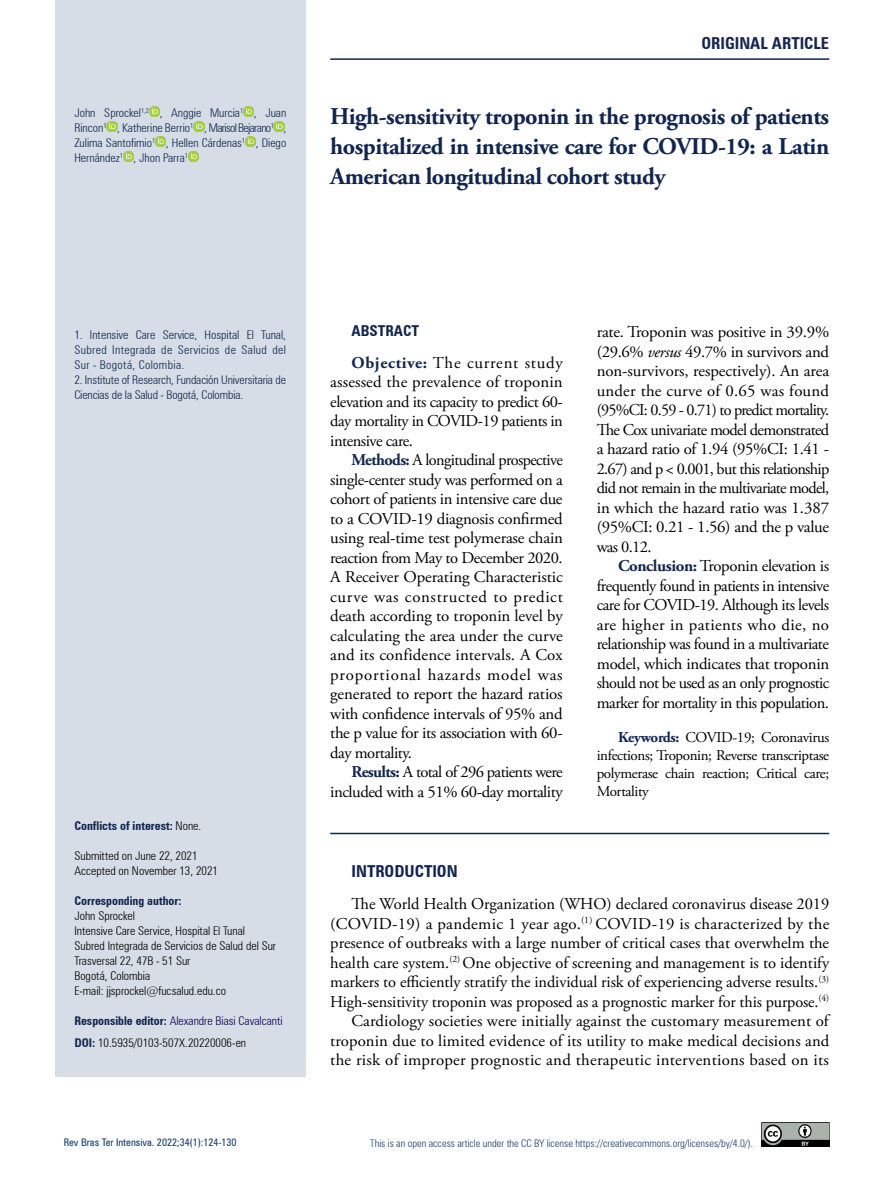
<style>
.page{position:relative;width:893px;height:1191px;background:#fff}
.page>*{position:absolute;margin:0;border:0;box-sizing:border-box;transform-origin:0 0}
.t1{font:700 24px/30px "Adobe Garamond Pro";letter-spacing:-.02em;color:#12254f;text-align:justify}
.t2{font:16.5px/19.5px "Adobe Garamond Pro";color:#000;text-align:justify}
.t3{font:16.5px/19.5px "Adobe Garamond Pro";letter-spacing:-.03em;color:#000;text-align:right}
.t4{font:700 condensed 16.5px "Zurich BT";color:#18254e}
.t5{font:700 condensed 16.5px "Zurich BT";color:#12254f}
.t6{font:15px/18px "Adobe Garamond Pro";letter-spacing:-.025em;color:#000;text-align:justify}
.t7{font:700 condensed 15px "Zurich BT";color:#12254f}
.t8{font:300 condensed 12px/15px "Zurich BT";color:#12254f;text-align:justify}
.t9{font:300 condensed 12px/15px "Zurich BT";color:#000}
.t10{font:700 condensed 12px "Zurich BT";color:#12254f}
.t11{font:300 condensed 12px "Zurich BT";color:#0f004f}
.t12{font:300 condensed 10.5px "Zurich BT";color:#163f6d}
.t13{font:condensed 10.5px "Zurich BT";color:#163f6d}
.s1{font-weight:300;color:#000}
.s2{font-weight:700;color:#12254f}
.s3{font-style:italic}
</style>
<div class="page">
<div style="left:55px;top:0;width:250px;height:1076px;background:#d5dce6"></div>
<svg style="left:149px;top:106px;width:11px;height:11px"></svg>
<svg style="left:243px;top:106px;width:11px;height:11px"></svg>
<svg style="left:107px;top:121px;width:10px;height:11px"></svg>
<svg style="left:193px;top:121px;width:11px;height:11px"></svg>
<svg style="left:274px;top:121px;width:10px;height:11px"></svg>
<svg style="left:155px;top:136px;width:11px;height:11px"></svg>
<svg style="left:245px;top:136px;width:11px;height:11px"></svg>
<svg style="left:123px;top:151px;width:11px;height:11px"></svg>
<svg style="left:188px;top:151px;width:11px;height:11px"></svg>
<hr style="left:330px;top:832px;width:499px;height:2px;background:#12254f">
<img style="left:761px;top:1122px;width:68px;height:24px">
<hr style="left:330px;top:58px;width:499px;height:2px;background:#12254f">
<p class="t8" style="left:74px;top:105px;width:213px">John Sprockel<sup>1,2</sup> , Anggie Murcia<sup>1</sup> , Juan Rincon<sup>1</sup> , Katherine Berrio<sup>1</sup> , Marisol Bejarano<sup>1</sup> , Zulima Santofimio<sup>1</sup> , Hellen Cárdenas<sup>1</sup> , Diego Hernández<sup>1</sup> , Jhon Parra<sup>1</sup></p>
<p class="t4" style="left:701px;top:33px;width:129px">ORIGINAL ARTICLE</p>
<h1 class="t1" style="left:330px;top:102px;width:500px">High-sensitivity troponin in the prognosis of patients hospitalized in intensive care for COVID-19: a Latin American longitudinal cohort study</h1>
<p class="t8" style="left:74px;top:327px;width:213px">1. Intensive Care Service, Hospital El Tunal, Subred Integrada de Servicios de Salud del Sur - Bogotá, Colombia.</p>
<p class="t8" style="left:74px;top:372px;width:213px">2. Institute of Research, Fundación Universitaria de<br>Ciencias de la Salud - Bogotá, Colombia.</p>
<p class="t10" style="left:74px;top:818px;width:128px">Conflicts of interest: <span class="s1">None.</span></p>
<p class="t9" style="left:74px;top:848px;width:145px">Submitted on June 22, 2021<br>Accepted on November 13, 2021</p>
<p class="t10" style="left:74px;top:893px;width:109px">Corresponding author:</p>
<p class="t9" style="left:74px;top:908px;width:203px">John Sprockel<br>Intensive Care Service, Hospital El Tunal<br>Subred Integrada de Servicios de Salud del Sur<br>Trasversal 22, 47B - 51 Sur<br>Bogotá, Colombia<br>E-mail: jjsprockel@fucsalud.edu.co</p>
<p class="t11" style="left:74px;top:1013px;width:210px"><span class="s2">Responsible editor:</span> Alexandre Biasi Cavalcanti</p>
<p class="t9" style="left:74px;top:1035px;width:173px"><span class="s2">DOI:</span> 10.5935/0103-507X.20220006-en</p>
<p class="t13" style="left:64px;top:1135px;width:174px">Rev Bras Ter Intensiva. 2022;34(1):124-130</p>
<p class="t7" style="left:351px;top:321px;width:69px">ABSTRACT</p>
<p class="t2" style="left:597px;top:323px;width:234px">rate. Troponin was positive in 39.9% (29.6% <span class="s3">versus</span> 49.7% in survivors and non-survivors, respectively). An area under the curve of 0.65 was found (95%CI: 0.59 - 0.71) to predict mortality.<br>The Cox univariate model demonstrated a hazard ratio of 1.94 (95%CI: 1.41 - 2.67) and p &lt; 0.001, but this relationship did not remain in the multivariate model, in which the hazard ratio was 1.387 (95%CI: 0.21 - 1.56) and the p value was 0.12.</p>
<p class="t2" style="left:597px;top:557px;width:234px;text-indent:21px"><span class="s2">Conclusion:</span> Troponin elevation is frequently found in patients in intensive care for COVID-19. Although its levels are higher in patients who die, no relationship was found in a multivariate model, which indicates that troponin should not be used as an only prognostic marker for mortality in this population.</p>
<p class="t2" style="left:330px;top:353px;width:234px;text-indent:21px"><span class="s2">Objective:</span> The current study assessed the prevalence of troponin elevation and its capacity to predict 60- day mortality in COVID-19 patients in intensive care.</p>
<p class="t2" style="left:330px;top:451px;width:234px;text-indent:21px"><span class="s2">Methods:</span> A longitudinal prospective single-center study was performed on a cohort of patients in intensive care due to a COVID-19 diagnosis confirmed using real-time test polymerase chain reaction from May to December 2020.<br>A Receiver Operating Characteristic curve was constructed to predict death according to troponin level by calculating the area under the curve and its confidence intervals. A Cox proportional hazards model was generated to report the hazard ratios with confidence intervals of 95% and the p value for its association with 60- day mortality.</p>
<p class="t3" style="left:330px;top:763px;width:234px"><span class="s2">Results:</span> A total of 296 patients were included with a 51% 60-day mortality</p>
<p class="t6" style="left:597px;top:729px;width:234px;text-indent:21px"><span class="s2">Keywords:</span> COVID-19; Coronavirus infections; Troponin; Reverse transcriptase polymerase chain reaction; Critical care; Mortality</p>
<p class="t5" style="left:351px;top:861px;width:108px">INTRODUCTION</p>
<p class="t2" style="left:330px;top:894px;width:501px;text-align:right">The World Health Organization (WHO) declared coronavirus disease 2019 (COVID-19) a pandemic 1 year ago.<sup>(1)</sup> COVID-19 is characterized by the presence of outbreaks with a large number of critical cases that overwhelm the health care system.<sup>(2)</sup> One objective of screening and management is to identify markers to efficiently stratify the individual risk of experiencing adverse results.<sup>(3)<br></sup>High-sensitivity troponin was proposed as a prognostic marker for this purpose.<sup>(4)<br></sup>Cardiology societies were initially against the customary measurement of troponin due to limited evidence of its utility to make medical decisions and the risk of improper prognostic and therapeutic interventions based on its</p>
<p class="t12" style="left:370px;top:1137px;width:384px">This is an open access article under the CC BY license https://creativecommons.org/licenses/by/4.0/).</p>
</div>
